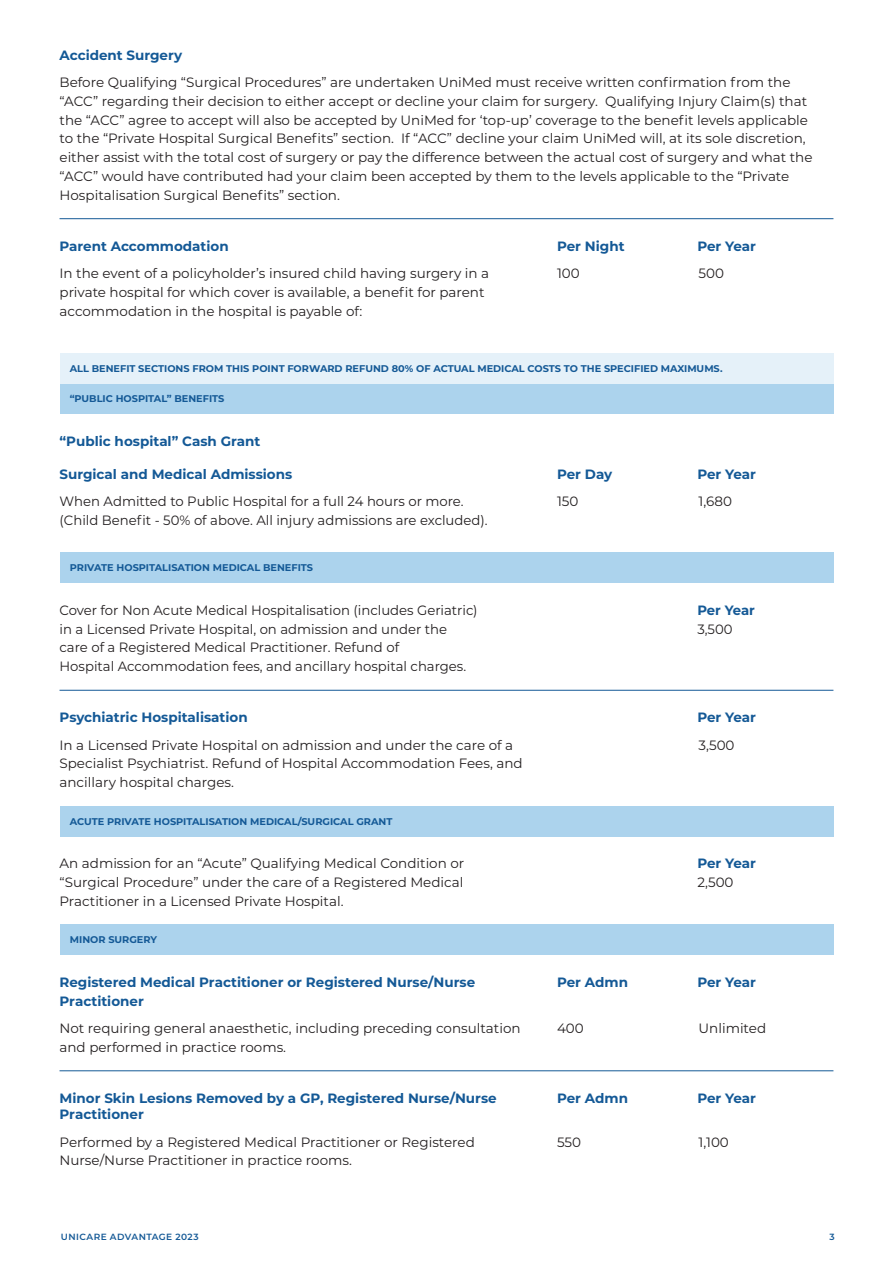
<style>
.page{position:relative;width:893px;height:1263px;background:#fff}
.page>*{position:absolute;margin:0;border:0;box-sizing:border-box;transform-origin:0 0}
.Small_body_-_List_item{font:13.5px/18.8px "Montserrat";color:#231f20}
.Heading_3{font:13.5px/18.8px "Montserrat";color:#231f20}
.Heading_3-2{font:700 13.5px "Montserrat";color:#145996}
.Heading_3_caps{font:700 9.75px "Montserrat";color:#145996}
.t1{font:600 9px "Montserrat";letter-spacing:.05em;color:#145996}
</style>
<div class="page">
<div style="left:60px;top:384px;width:773px;height:30px;background:#acd3ed"></div>
<div style="left:60px;top:553px;width:773px;height:30px;background:#acd3ed"></div>
<div style="left:60px;top:806px;width:773px;height:30px;background:#acd3ed"></div>
<hr style="left:60px;top:218px;width:773px;height:1px;background:#145996">
<hr style="left:60px;top:690px;width:773px;height:1px;background:#145996">
<div style="left:60px;top:353px;width:773px;height:31px;background:#e5f1f9"></div>
<div style="left:60px;top:925px;width:773px;height:30px;background:#acd3ed"></div>
<hr style="left:60px;top:1070px;width:773px;height:1px;background:#145996">
<p class="Heading_3-2" style="left:60px;top:45px;width:124px">Accident Surgery</p>
<p class="Small_body_-_List_item" style="left:60px;top:72px;width:755px">Before Qualifying “Surgical Procedures” are undertaken UniMed must receive written confirmation from the “ACC” regarding their decision to either accept or decline your claim for surgery. Qualifying Injury Claim(s) that the “ACC” agree to accept will also be accepted by UniMed for ‘top-up’ coverage to the benefit levels applicable to the “Private Hospital Surgical Benefits” section. If “ACC” decline your claim UniMed will, at its sole discretion, either assist with the total cost of surgery or pay the difference between the actual cost of surgery and what the “ACC” would have contributed had your claim been accepted by them to the levels applicable to the “Private Hospitalisation Surgical Benefits” section.</p>
<p class="Heading_3-2" style="left:60px;top:236px;width:171px">Parent Accommodation</p>
<p class="Heading_3-2" style="left:557px;top:236px;width:69px">Per Night</p>
<p class="Heading_3-2" style="left:697px;top:236px;width:60px">Per Year</p>
<p class="Small_body_-_List_item" style="left:60px;top:263px;width:431px">In the event of a policyholder’s insured child having surgery in a</p>
<p class="Small_body_-_List_item" style="left:557px;top:263px;width:24px">100</p>
<p class="Small_body_-_List_item" style="left:699px;top:263px;width:27px">500</p>
<p class="Small_body_-_List_item" style="left:60px;top:282px;width:426px">private hospital for which cover is available, a benefit for parent accommodation in the hospital is payable of:</p>
<p class="Heading_3_caps" style="left:70px;top:362px;width:654px">ALL BENEFIT SECTIONS FROM THIS POINT FORWARD REFUND 80% OF ACTUAL MEDICAL COSTS TO THE SPECIFIED MAXIMUMS.</p>
<p class="Heading_3_caps" style="left:70px;top:392px;width:156px">“PUBLIC HOSPITAL” BENEFITS</p>
<p class="Heading_3-2" style="left:60px;top:431px;width:202px">“Public hospital” Cash Grant</p>
<p class="Heading_3-2" style="left:60px;top:464px;width:234px">Surgical and Medical Admissions</p>
<p class="Heading_3-2" style="left:557px;top:464px;width:57px">Per Day</p>
<p class="Heading_3-2" style="left:697px;top:464px;width:60px">Per Year</p>
<p class="Small_body_-_List_item" style="left:60px;top:491px;width:406px">When Admitted to Public Hospital for a full 24 hours or more.</p>
<p class="Small_body_-_List_item" style="left:557px;top:491px;width:23px">150</p>
<p class="Small_body_-_List_item" style="left:699px;top:491px;width:35px">1,680</p>
<p class="Small_body_-_List_item" style="left:60px;top:510px;width:430px">(Child Benefit - 50% of above. All injury admissions are excluded).</p>
<p class="Heading_3_caps" style="left:70px;top:561px;width:245px">PRIVATE HOSPITALISATION MEDICAL BENEFITS</p>
<p class="Heading_3" style="left:60px;top:600px;width:420px">Cover for Non Acute Medical Hospitalisation (includes Geriatric)</p>
<p class="Heading_3-2" style="left:697px;top:600px;width:59px">Per Year</p>
<p class="Heading_3" style="left:60px;top:619px;width:389px">in a Licensed Private Hospital, on admission and under the</p>
<p class="Heading_3" style="left:697px;top:619px;width:37px">3,500</p>
<p class="Heading_3" style="left:60px;top:638px;width:408px">care of a Registered Medical Practitioner. Refund of<br>Hospital Accommodation fees, and ancillary hospital charges.</p>
<p class="Heading_3-2" style="left:60px;top:708px;width:190px">Psychiatric Hospitalisation</p>
<p class="Heading_3-2" style="left:697px;top:708px;width:60px">Per Year</p>
<p class="Small_body_-_List_item" style="left:60px;top:735px;width:455px">In a Licensed Private Hospital on admission and under the care of a</p>
<p class="Small_body_-_List_item" style="left:699px;top:735px;width:37px">3,500</p>
<p class="Small_body_-_List_item" style="left:60px;top:754px;width:465px">Specialist Psychiatrist. Refund of Hospital Accommodation Fees, and ancillary hospital charges.</p>
<p class="Heading_3_caps" style="left:70px;top:814px;width:324px">ACUTE PRIVATE HOSPITALISATION MEDICAL/SURGICAL GRANT</p>
<p class="Heading_3" style="left:60px;top:854px;width:406px">An admission for an “Acute” Qualifying Medical Condition or</p>
<p class="Heading_3-2" style="left:697px;top:854px;width:60px">Per Year</p>
<p class="Heading_3" style="left:60px;top:872px;width:405px">“Surgical Procedure” under the care of a Registered Medical</p>
<p class="Heading_3" style="left:697px;top:872px;width:38px">2,500</p>
<p class="Heading_3" style="left:60px;top:891px;width:285px">Practitioner in a Licensed Private Hospital.</p>
<p class="Heading_3_caps" style="left:70px;top:933px;width:89px">MINOR SURGERY</p>
<p class="Heading_3-2" style="left:60px;top:972px;width:417px">Registered Medical Practitioner or Registered Nurse/Nurse</p>
<p class="Heading_3-2" style="left:557px;top:972px;width:72px">Per Admn</p>
<p class="Heading_3-2" style="left:697px;top:972px;width:60px">Per Year</p>
<p class="Heading_3-2" style="left:60px;top:991px;width:86px">Practitioner</p>
<p class="Small_body_-_List_item" style="left:60px;top:1018px;width:463px">Not requiring general anaesthetic, including preceding consultation</p>
<p class="Small_body_-_List_item" style="left:557px;top:1018px;width:28px">400</p>
<p class="Small_body_-_List_item" style="left:699px;top:1018px;width:69px">Unlimited</p>
<p class="Small_body_-_List_item" style="left:60px;top:1037px;width:228px">and performed in practice rooms.</p>
<p class="Heading_3-2" style="left:60px;top:1088px;width:439px">Minor Skin Lesions Removed by a GP, Registered Nurse/Nurse</p>
<p class="Heading_3-2" style="left:557px;top:1088px;width:72px">Per Admn</p>
<p class="Heading_3-2" style="left:697px;top:1088px;width:60px">Per Year</p>
<p class="Heading_3-2" style="left:60px;top:1105px;width:86px">Practitioner</p>
<p class="Small_body_-_List_item" style="left:60px;top:1132px;width:417px">Performed by a Registered Medical Practitioner or Registered</p>
<p class="Small_body_-_List_item" style="left:557px;top:1132px;width:26px">550</p>
<p class="Small_body_-_List_item" style="left:699px;top:1132px;width:32px">1,100</p>
<p class="Small_body_-_List_item" style="left:60px;top:1151px;width:294px">Nurse/Nurse Practitioner in practice rooms.</p>
<p class="t1" style="left:61px;top:1230px;width:140px">UNICARE ADVANTAGE 2023</p>
<p class="t1" style="left:830px;top:1230px;width:7px">3</p>
</div>
